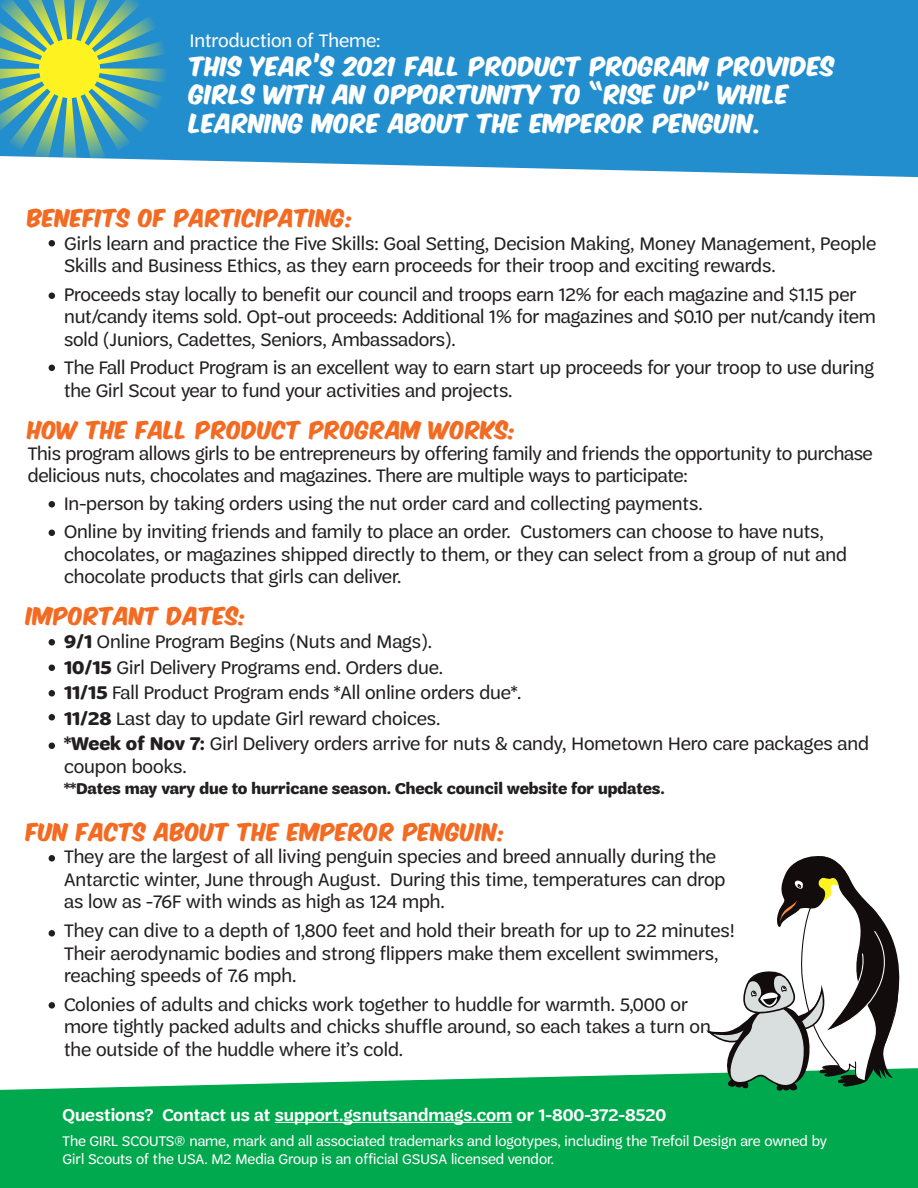
<style>
.page{position:relative;width:918px;height:1188px;background:#fff}
.page>*{position:absolute;margin:0;border:0;box-sizing:border-box;transform-origin:0 0}
.t1{font:22.5px/28.5px "Komika Axis";letter-spacing:.02em;color:#fff}
.t2{font:21px "Komika Axis";letter-spacing:.025em;color:#f36b23}
.t3{font:19.5px/22.5px "Trefoil Sans";color:#231f20}
.t4{font:19.5px "Trefoil Sans";color:#fff}
.t5{font:600 18px "Trefoil Sans";color:#fff}
.t6{font:700 16.5px "Trefoil Sans";color:#231f20}
.t7{font:15px/18px "Trefoil Sans";color:#fff}
.s1{font-weight:700}
</style>
<div class="page">
<svg style="left:0;top:1068px;width:918px;height:120px;fill:#00a84e"></svg>
<div style="left:88px;top:0;width:830px;height:177px;background:#238ece"></div>
<svg style="left:0;top:0;width:168px;height:158px"></svg>
<div style="left:49px;top:501px;width:6px;height:7px;background:#231f20;border-radius:50%"></div>
<svg style="left:49px;top:530px;width:6px;height:6px"></svg>
<div style="left:49px;top:240px;width:6px;height:7px;background:#231f20;border-radius:50%"></div>
<svg style="left:49px;top:293px;width:6px;height:6px"></svg>
<svg style="left:49px;top:365px;width:6px;height:6px"></svg>
<div style="left:49px;top:639px;width:6px;height:7px;background:#231f20;border-radius:50%"></div>
<svg style="left:49px;top:665px;width:6px;height:6px"></svg>
<div style="left:49px;top:690px;width:6px;height:7px;background:#231f20;border-radius:50%"></div>
<div style="left:49px;top:714px;width:6px;height:7px;background:#231f20;border-radius:50%"></div>
<svg style="left:49px;top:743px;width:6px;height:6px"></svg>
<div style="left:49px;top:855px;width:6px;height:7px;background:#231f20;border-radius:50%"></div>
<div style="left:49px;top:1002px;width:6px;height:7px;background:#231f20;border-radius:50%"></div>
<div style="left:49px;top:930px;width:6px;height:7px;background:#231f20;border-radius:50%"></div>
<svg style="left:705px;top:856px;width:198px;height:242px"></svg>
<hr style="left:275px;top:1122px;width:237px;height:1px;background:#fff">
<p class="t4" style="left:190px;top:30px;width:192px">Introduction of Theme:</p>
<p class="t1" style="left:190px;top:54px;width:646px">THIS YEAR’S 2021 FALL PRODUCT PROGRAM PROVIDES<br>GIRLS WITH AN OPPORTUNITY TO “RISE UP” WHILE<br>LEARNING MORE ABOUT THE EMPEROR PENGUIN.</p>
<p class="t2" style="left:28px;top:207px;width:328px">BENEFITS OF PARTICIPATING:</p>
<p class="t3" style="left:64px;top:232px;width:814px">Girls learn and practice the Five Skills: Goal Setting, Decision Making, Money Management, People<br>Skills and Business Ethics, as they earn proceeds for their troop and exciting rewards.</p>
<p class="t3" style="left:64px;top:283px;width:813px">Proceeds stay locally to benefit our council and troops earn 12% for each magazine and $1.15 per nut/candy items sold. Opt-out proceeds: Additional 1% for magazines and $0.10 per nut/candy item sold (Juniors, Cadettes, Seniors, Ambassadors).</p>
<p class="t3" style="left:64px;top:356px;width:811px">The Fall Product Program is an excellent way to earn start up proceeds for your troop to use during the Girl Scout year to fund your activities and projects.</p>
<p class="t2" style="left:28px;top:419px;width:490px">HOW THE FALL PRODUCT PROGRAM WORKS:</p>
<p class="t3" style="left:28px;top:442px;width:847px">This program allows girls to be entrepreneurs by offering family and friends the opportunity to purchase delicious nuts, chocolates and magazines. There are multiple ways to participate:</p>
<p class="t3" style="left:64px;top:489px;width:761px;line-height:28.5px">In-person by taking orders using the nut order card and collecting payments.<br>Online by inviting friends and family to place an order. Customers can choose to have nuts,</p>
<p class="t3" style="left:64px;top:543px;width:785px">chocolates, or magazines shipped directly to them, or they can select from a group of nut and chocolate products that girls can deliver.</p>
<p class="t2" style="left:26px;top:605px;width:222px">IMPORTANT DATES:</p>
<p class="t3" style="left:64px;top:629px;width:807px;line-height:25.5px"><span class="s1">9/1</span> Online Program Begins (Nuts and Mags).<br><span class="s1">10/15</span> Girl Delivery Programs end. Orders due.<br><span class="s1">11/15</span> Fall Product Program ends *All online orders due*.<br><span class="s1">11/28</span> Last day to update Girl reward choices.<br><span class="s1">*Week of Nov 7:</span> Girl Delivery orders arrive for nuts &amp; candy, Hometown Hero care packages and</p>
<p class="t3" style="left:64px;top:755px;width:124px">coupon books.</p>
<p class="t6" style="left:64px;top:779px;width:602px">**Dates may vary due to hurricane season. Check council website for updates.</p>
<p class="t2" style="left:26px;top:821px;width:481px">FUN FACTS ABOUT THE EMPEROR PENGUIN:</p>
<p class="t3" style="left:64px;top:846px;width:663px">They are the largest of all living penguin species and breed annually during the<br>Antarctic winter, June through August. During this time, temperatures can drop as low as -76F with winds as high as 124 mph.</p>
<p class="t3" style="left:64px;top:919px;width:672px">They can dive to a depth of 1,800 feet and hold their breath for up to 22 minutes!<br>Their aerodynamic bodies and strong flippers make them excellent swimmers, reaching speeds of 7.6 mph.</p>
<p class="t3" style="left:64px;top:993px;width:648px">Colonies of adults and chicks work together to huddle for warmth. 5,000 or more tightly packed adults and chicks shuffle around, so each takes a turn on the outside of the huddle where it’s cold .</p>
<p class="t5" style="left:63px;top:1105px;width:605px">Questions? Contact us at support.gsnutsandmags.com or 1-800-372-8520</p>
<p class="t7" style="left:63px;top:1132px;width:766px">The GIRL SCOUTS® name, mark and all associated trademarks and logotypes, including the Trefoil Design are owned by<br>Girl Scouts of the USA. M2 Media Group is an official GSUSA licensed vendor.</p>
</div>
